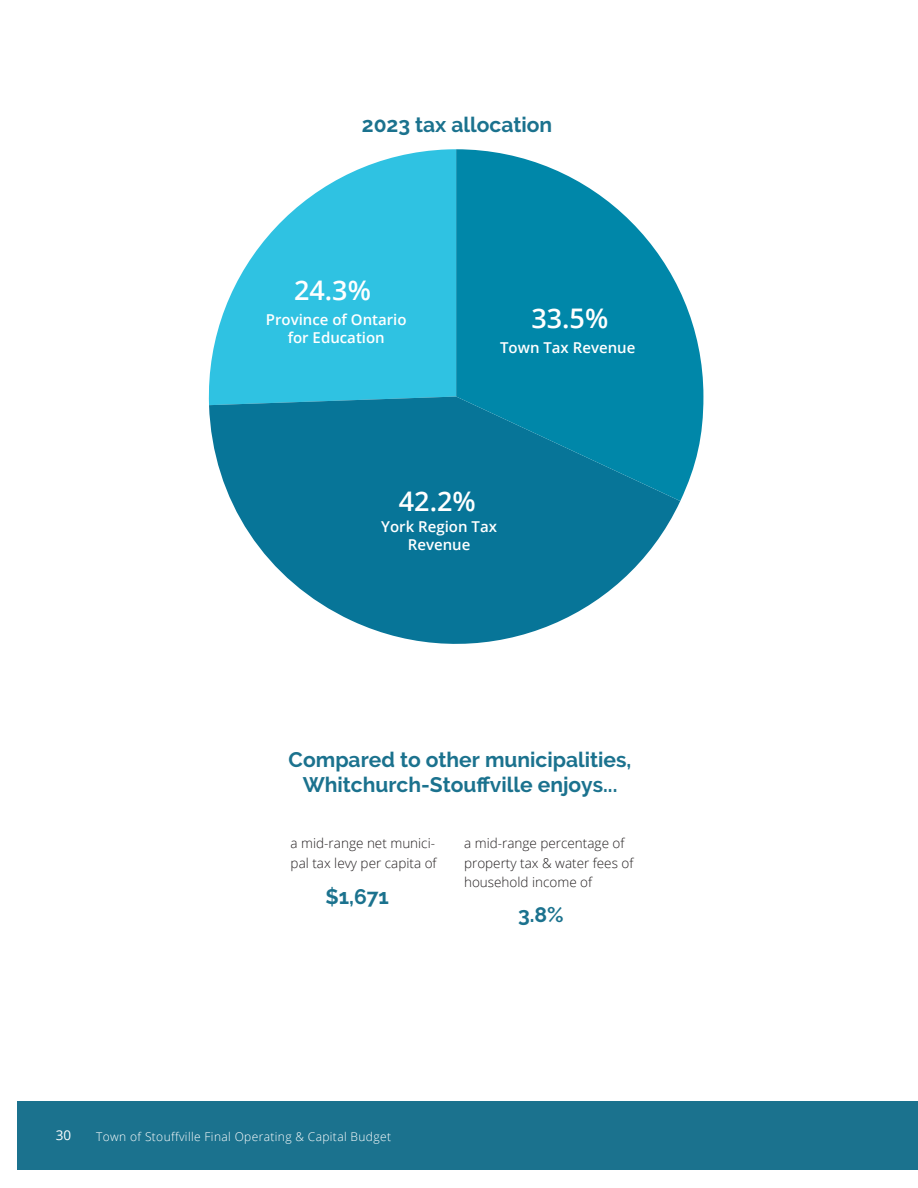
<style>
.page{position:relative;width:918px;height:1188px;background:#fff}
.page>*{position:absolute;margin:0;border:0;box-sizing:border-box;transform-origin:0 0}
.Newsletter{font:600 27px "Open Sans";color:#fff}
.Title_3{font:700 21px/25.5px "Raleway";color:#1b728e;text-align:center}
.Newsletter-2{font:600 15px/18px "Open Sans";color:#fff;text-align:center}
.Newsletter-3{font:300 13.5px/19.5px "Open Sans";color:#231f20}
.t1{font:13.5px "Open Sans";color:#fff}
.t2{font:300 12px "Open Sans";letter-spacing:.03em;color:#fff}
</style>
<div class="page">
<div style="left:17px;top:1101px;width:901px;height:68px;background:#1b728e"></div>
<svg style="left:208px;top:149px;width:248px;height:253px;fill:#2fc2e2"></svg>
<svg style="left:209px;top:397px;width:471px;height:247px;fill:#077598"></svg>
<svg style="left:456px;top:149px;width:247px;height:352px;fill:#0087a9"></svg>
<p class="Title_3" style="left:362px;top:112px;width:192px">2023 tax allocation</p>
<p class="Newsletter" style="left:294px;top:272px;width:78px">24.3%</p>
<p class="Newsletter-2" style="left:266px;top:310px;width:142px">Province of Ontario for Education</p>
<p class="Newsletter" style="left:531px;top:300px;width:78px">33.5%</p>
<p class="Newsletter-2" style="left:500px;top:338px;width:137px">Town Tax Revenue</p>
<p class="Newsletter" style="left:399px;top:483px;width:78px">42.2%</p>
<p class="Newsletter-2" style="left:381px;top:517px;width:117px">York Region Tax<br>Revenue</p>
<p class="Title_3" style="left:289px;top:747px;width:344px">Compared to other municipalities,<br>Whitchurch-Stouffville enjoys...</p>
<p class="Newsletter-3" style="left:291px;top:833px;width:148px">a mid-range net munici&shy;pal tax levy per capita of</p>
<p class="Title_3" style="left:325px;top:884px;width:65px">$1,671</p>
<p class="Newsletter-3" style="left:464px;top:833px;width:171px">a mid-range percentage of property tax &amp; water fees of household income of</p>
<p class="Title_3" style="left:518px;top:902px;width:47px">3.8%</p>
<p class="t1" style="left:56px;top:1126px;width:17px">30</p>
<p class="t2" style="left:96px;top:1129px;width:296px">Town of Stouffville Final Operating &amp; Capital Budget</p>
</div>
